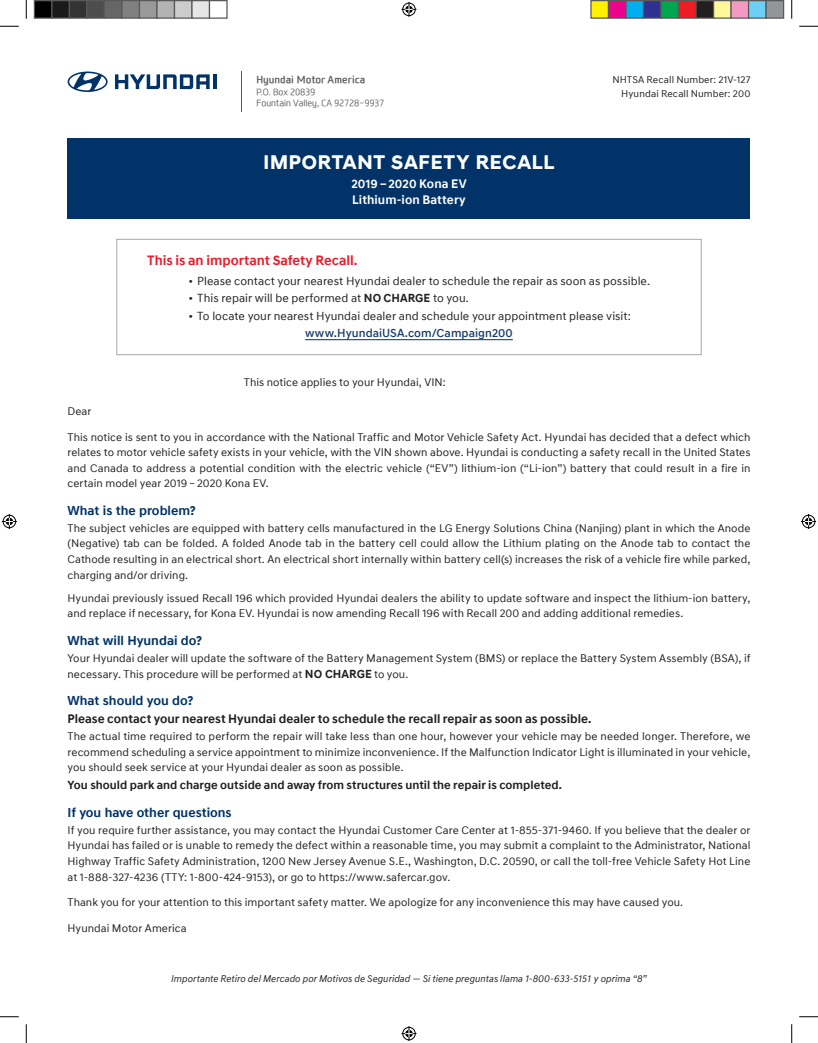
<style>
.page{position:relative;width:818px;height:1043px;background:#fff}
.page>*{position:absolute;margin:0;border:0;box-sizing:border-box;transform-origin:0 0}
.t1{font:700 20px "Hyundai Sans Head Office";letter-spacing:.04em;color:#fff}
.t2{font:700 13.75px "Hyundai Sans Text Office";letter-spacing:-.005em;color:#eb1c2c}
.t3{font:700 13.12px "Hyundai Sans Text Office";color:#013368}
.t4{font:700 12.5px "Hyundai Sans Text Office";color:#231f20}
.t5{font:700 12.5px/16.2px "Hyundai Sans Text Office";letter-spacing:.005em;color:#fff}
.t6{font:11.88px "Hyundai Sans Text Office";letter-spacing:.005em;color:#231f20}
.t7{font:700 11.88px "Hyundai Sans Text Office";letter-spacing:.005em;color:#231f20}
.t8{font:500 11.88px "Hyundai Sans Text Office";color:#163c6d}
.t9{font:11.25px/15.6px "Hyundai Sans Text Office";letter-spacing:.005em;color:#231f20;text-align:justify}
.t10{font:italic 10px "Hyundai Sans Text Office";letter-spacing:.01em;color:#231f20;scale:.95 1}
.t11{font:10px/13.8px "Hyundai Sans Text Office";letter-spacing:.01em;color:#231f20;text-align:right}
.t12{font:700 10px "Modern H";color:#57585a}
.t13{font:300 8.75px/11.2px "Modern H";letter-spacing:.02em;color:#57585a}
.s1{font-weight:700}
.s2{font-weight:700;font-size:11.88px}
</style>
<div class="page">
<hr style="left:241px;top:71px;width:1px;height:40px;background:#57585a">
<svg style="left:115px;top:74px;width:95px;height:15px"></svg>
<hr style="left:213px;top:74px;width:3px;height:15px;background:#013368">
<svg style="left:68px;top:71px;width:40px;height:21px"></svg>
<div style="left:68px;top:139px;width:682px;height:80px;background:#013368"></div>
<hr style="left:305px;top:339px;width:208px;height:1px;background:#013368">
<div style="left:116px;top:239px;width:585px;height:116px;border:1px solid #a8a9ad"></div>
<svg style="left:0;top:25px;width:19px;height:2px"></svg>
<svg style="left:799px;top:25px;width:19px;height:2px"></svg>
<svg style="left:0;top:1016px;width:19px;height:1px"></svg>
<svg style="left:799px;top:1016px;width:19px;height:1px"></svg>
<svg style="left:25px;top:0;width:2px;height:19px"></svg>
<svg style="left:25px;top:1024px;width:2px;height:18px"></svg>
<svg style="left:791px;top:0;width:1px;height:19px"></svg>
<svg style="left:791px;top:1024px;width:1px;height:18px"></svg>
<svg style="left:401px;top:2px;width:15px;height:15px"></svg>
<svg style="left:401px;top:1026px;width:15px;height:15px"></svg>
<svg style="left:2px;top:514px;width:15px;height:15px"></svg>
<svg style="left:801px;top:514px;width:15px;height:15px"></svg>
<div style="left:34px;top:1px;width:18px;height:17px;background:#000"></div>
<div style="left:34px;top:0;width:18px;height:19px;border:1px solid #595959"></div>
<div style="left:52px;top:1px;width:17px;height:17px;background:#1a1a1a"></div>
<div style="left:51px;top:0;width:19px;height:19px;border:1px solid #595959"></div>
<div style="left:69px;top:1px;width:18px;height:17px;background:#333"></div>
<div style="left:69px;top:0;width:19px;height:19px;border:1px solid #595959"></div>
<div style="left:87px;top:1px;width:17px;height:17px;background:#4d4d4d"></div>
<div style="left:86px;top:0;width:19px;height:19px;border:1px solid #595959"></div>
<div style="left:104px;top:1px;width:18px;height:17px;background:#666"></div>
<div style="left:104px;top:0;width:18px;height:19px;border:1px solid #595959"></div>
<div style="left:122px;top:1px;width:17px;height:17px;background:#808080"></div>
<div style="left:121px;top:0;width:19px;height:19px;border:1px solid #595959"></div>
<div style="left:139px;top:1px;width:18px;height:17px;background:#999"></div>
<div style="left:139px;top:0;width:19px;height:19px;border:1px solid #595959"></div>
<div style="left:157px;top:1px;width:17px;height:17px;background:#b3b3b3"></div>
<div style="left:156px;top:0;width:19px;height:19px;border:1px solid #595959"></div>
<div style="left:174px;top:1px;width:18px;height:17px;background:#ccc"></div>
<div style="left:174px;top:0;width:18px;height:19px;border:1px solid #595959"></div>
<div style="left:192px;top:1px;width:17px;height:17px;background:#e6e6e6"></div>
<div style="left:191px;top:0;width:19px;height:19px;border:1px solid #595959"></div>
<div style="left:209px;top:0;width:19px;height:19px;border:1px solid #595959"></div>
<div style="left:591px;top:1px;width:17px;height:17px;background:#fff101"></div>
<div style="left:590px;top:0;width:19px;height:19px;border:1px solid #595959"></div>
<div style="left:608px;top:1px;width:18px;height:17px;background:#ed028c"></div>
<div style="left:608px;top:0;width:18px;height:19px;border:1px solid #595959"></div>
<div style="left:626px;top:1px;width:17px;height:17px;background:#00aeef"></div>
<div style="left:625px;top:0;width:19px;height:19px;border:1px solid #595959"></div>
<div style="left:643px;top:1px;width:18px;height:17px;background:#2e3092"></div>
<div style="left:642px;top:0;width:19px;height:19px;border:1px solid #595959"></div>
<div style="left:661px;top:1px;width:17px;height:17px;background:#00a54f"></div>
<div style="left:660px;top:0;width:19px;height:19px;border:1px solid #595959"></div>
<div style="left:678px;top:1px;width:18px;height:17px;background:#ee1d23"></div>
<div style="left:678px;top:0;width:18px;height:19px;border:1px solid #595959"></div>
<div style="left:696px;top:1px;width:17px;height:17px;background:#231f20"></div>
<div style="left:695px;top:0;width:19px;height:19px;border:1px solid #595959"></div>
<div style="left:713px;top:1px;width:18px;height:17px;background:#fff79a"></div>
<div style="left:712px;top:0;width:19px;height:19px;border:1px solid #595959"></div>
<div style="left:731px;top:1px;width:17px;height:17px;background:#f499c2"></div>
<div style="left:730px;top:0;width:19px;height:19px;border:1px solid #595959"></div>
<div style="left:748px;top:1px;width:18px;height:17px;background:#6bcff6"></div>
<div style="left:748px;top:0;width:18px;height:19px;border:1px solid #595959"></div>
<div style="left:766px;top:1px;width:17px;height:17px;background:#939598"></div>
<div style="left:765px;top:0;width:19px;height:19px;border:1px solid #595959"></div>
<p class="t12" style="left:256px;top:72px;width:110px">Hyundai Motor America</p>
<p class="t13" style="left:256px;top:86px;width:129px">P.O. Box 20839<br>Fountain Valley, CA 92728-9937</p>
<h1 class="t1" style="left:263px;top:150px;width:292px">IMPORTANT SAFETY RECALL</h1>
<p class="t5" style="left:351px;top:176px;width:117px">2019 – 2020 Kona EV<br>Lithium-ion Battery</p>
<p class="t11" style="left:612px;top:73px;width:139px">NHTSA Recall Number: 21V-127<br>Hyundai Recall Number: 200</p>
<p class="t2" style="left:147px;top:252px;width:212px">This is an important Safety Recall.</p>
<p class="t6" style="left:188px;top:274px;width:463px">• Please contact your nearest Hyundai dealer to schedule the repair as soon as possible.</p>
<p class="t6" style="left:188px;top:291px;width:282px">• This repair will be performed at <span class="s1">NO CHARGE</span> to you.</p>
<p class="t6" style="left:188px;top:309px;width:443px">• To locate your nearest Hyundai dealer and schedule your appointment please visit:</p>
<p class="t8" style="left:305px;top:325px;width:209px">www.HyundaiUSA.com/Campaign200</p>
<p class="t9" style="left:244px;top:374px;width:203px">This notice applies to your Hyundai, VIN:</p>
<p class="t9" style="left:68px;top:403px;width:25px">Dear</p>
<p class="t9" style="left:68px;top:429px;width:684px">This notice is sent to you in accordance with the National Traffic and Motor Vehicle Safety Act. Hyundai has decided that a defect which relates to motor vehicle safety exists in your vehicle, with the VIN shown above. Hyundai is conducting a safety recall in the United States and Canada to address a potential condition with the electric vehicle (“EV”) lithium-ion (“Li-ion”) battery that could result in a fire in certain model year 2019 – 2020 Kona EV.</p>
<p class="t3" style="left:68px;top:502px;width:130px">What is the problem?</p>
<p class="t9" style="left:68px;top:520px;width:684px">The subject vehicles are equipped with battery cells manufactured in the LG Energy Solutions China (Nanjing) plant in which the Anode (Negative) tab can be folded. A folded Anode tab in the battery cell could allow the Lithium plating on the Anode tab to contact the Cathode resulting in an electrical short. An electrical short internally within battery cell(s) increases the risk of a vehicle fire while parked, charging and/or driving.</p>
<p class="t9" style="left:68px;top:590px;width:684px">Hyundai previously issued Recall 196 which provided Hyundai dealers the ability to update software and inspect the lithium-ion battery, and replace if necessary, for Kona EV. Hyundai is now amending Recall 196 with Recall 200 and adding additional remedies.</p>
<p class="t3" style="left:68px;top:632px;width:136px">What will Hyundai do?</p>
<p class="t9" style="left:68px;top:650px;width:684px">Your Hyundai dealer will update the software of the Battery Management System (BMS) or replace the Battery System Assembly (BSA), if necessary. This procedure will be performed at <span class="s2">NO CHARGE</span> to you.</p>
<p class="t3" style="left:68px;top:692px;width:127px">What should you do?</p>
<p class="t4" style="left:68px;top:711px;width:525px">Please contact your nearest Hyundai dealer to schedule the recall repair as soon as possible.</p>
<p class="t9" style="left:68px;top:728px;width:684px">The actual time required to perform the repair will take less than one hour, however your vehicle may be needed longer. Therefore, we recommend scheduling a service appointment to minimize inconvenience. If the Malfunction Indicator Light is illuminated in your vehicle, you should seek service at your Hyundai dealer as soon as possible.</p>
<p class="t7" style="left:68px;top:778px;width:496px">You should park and charge outside and away from structures until the repair is completed.</p>
<p class="t3" style="left:68px;top:804px;width:166px">If you have other questions</p>
<p class="t9" style="left:68px;top:822px;width:684px">If you require further assistance, you may contact the Hyundai Customer Care Center at 1-855-371-9460. If you believe that the dealer or Hyundai has failed or is unable to remedy the defect within a reasonable time, you may submit a complaint to the Administrator, National Highway Traffic Safety Administration, 1200 New Jersey Avenue S.E., Washington, D.C. 20590, or call the toll-free Vehicle Safety Hot Line at 1-888-327-4236 (TTY: 1-800-424-9153), or go to https://www.safercar.gov.</p>
<p class="t9" style="left:68px;top:894px;width:617px">Thank you for your attention to this important safety matter. We apologize for any inconvenience this may have caused you.</p>
<p class="t9" style="left:68px;top:920px;width:121px">Hyundai Motor America</p>
<p class="t10" style="left:171px;top:972px;width:502px">Importante Retiro del Mercado por Motivos de Seguridad — Si tiene preguntas llama 1-800-633-5151 y oprima “8”</p>
</div>
